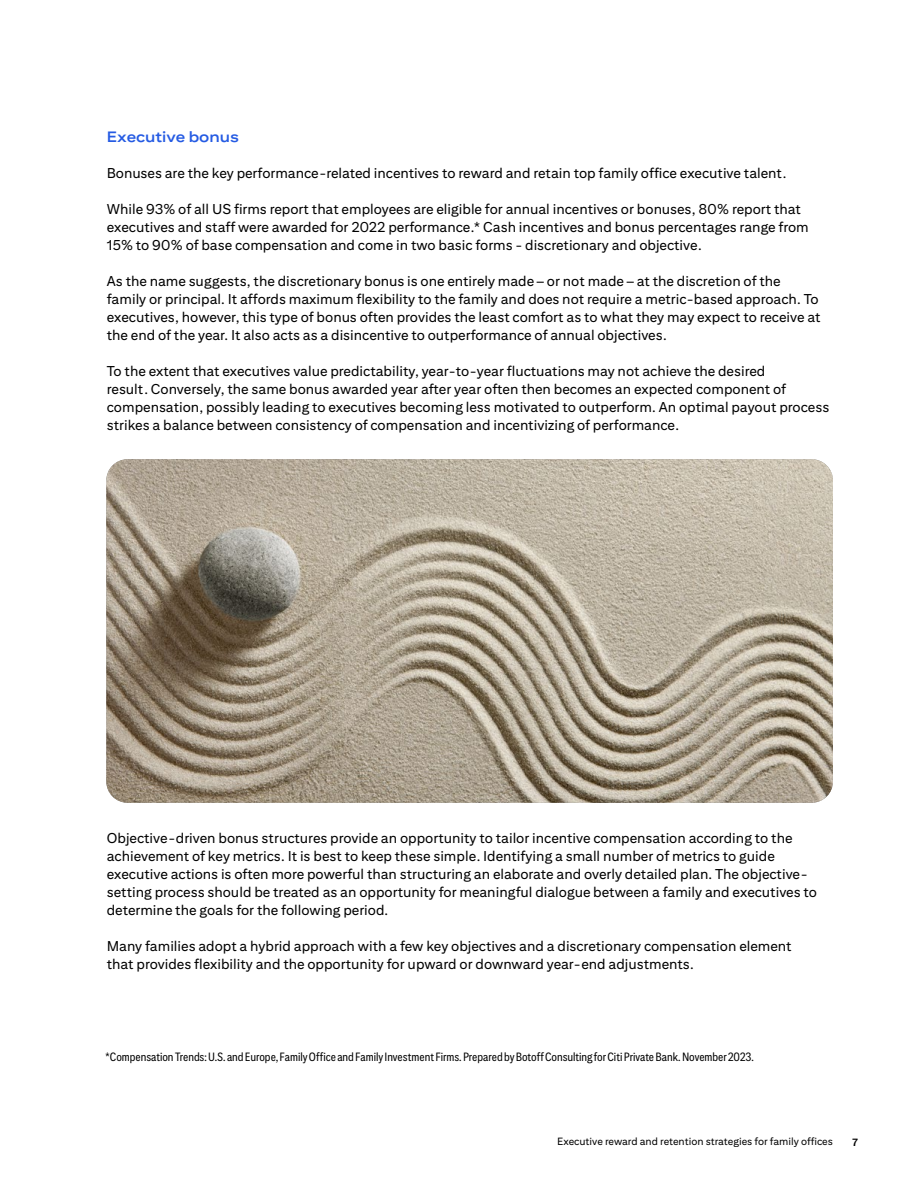
<style>
.page{position:relative;width:918px;height:1188px;background:#fff}
.page>*{position:absolute;margin:0;border:0;box-sizing:border-box;transform-origin:0 0}
.t1{font:700 15px "Citi Sans Display";color:#255be3}
.t2{font:14.25px/18px "Citi Sans Text";color:#000}
.t3{font:condensed 12px "Citi Sans";letter-spacing:-.005em;color:#000}
.t4{font:10.5px "Citi Sans Text";color:#000}
.t5{font:700 10.5px "Citi Sans Text";color:#000}
</style>
<div class="page">
<img style="left:106px;top:459px;width:727px;height:344px">
<p class="t1" style="left:107px;top:128px;width:133px">Executive bonus</p>
<p class="t2" style="left:107px;top:164px;width:681px">Bonuses are the key performance-related incentives to reward and retain top family office executive talent.</p>
<p class="t2" style="left:107px;top:200px;width:704px">While 93% of all US firms report that employees are eligible for annual incentives or bonuses, 80% report that executives and staff were awarded for 2022 performance.* Cash incentives and bonus percentages range from<br>15% to 90% of base compensation and come in two basic forms - discretionary and objective.</p>
<p class="t2" style="left:107px;top:272px;width:715px">As the name suggests, the discretionary bonus is one entirely made – or not made – at the discretion of the family or principal. It affords maximum flexibility to the family and does not require a metric-based approach. To executives, however, this type of bonus often provides the least comfort as to what they may expect to receive at the end of the year. It also acts as a disincentive to outperformance of annual objectives.</p>
<p class="t2" style="left:107px;top:362px;width:724px">To the extent that executives value predictability, year-to-year fluctuations may not achieve the desired<br>result. Conversely, the same bonus awarded year after year often then becomes an expected component of compensation, possibly leading to executives becoming less motivated to outperform. An optimal payout process strikes a balance between consistency of compensation and incentivizing of performance.</p>
<p class="t2" style="left:107px;top:829px;width:712px">Objective-driven bonus structures provide an opportunity to tailor incentive compensation according to the achievement of key metrics. It is best to keep these simple. Identifying a small number of metrics to guide executive actions is often more powerful than structuring an elaborate and overly detailed plan. The objective&shy;setting process should be treated as an opportunity for meaningful dialogue between a family and executives to determine the goals for the following period.</p>
<p class="t2" style="left:107px;top:937px;width:686px">Many families adopt a hybrid approach with a few key objectives and a discretionary compensation element</p>
<p class="t2" style="left:107px;top:955px;width:589px">that provides flexibility and the opportunity for upward or downward year-end adjustments.</p>
<p class="t3" style="left:105px;top:1050px;width:650px">*Compensation Trends: U.S. and Europe, Family Office and Family Investment Firms. Prepared by Botoff Consulting for Citi Private Bank. November 2023.</p>
<p class="t4" style="left:557px;top:1135px;width:277px">Executive reward and retention strategies for family offices</p>
<p class="t5" style="left:852px;top:1136px;width:7px">7</p>
</div>
